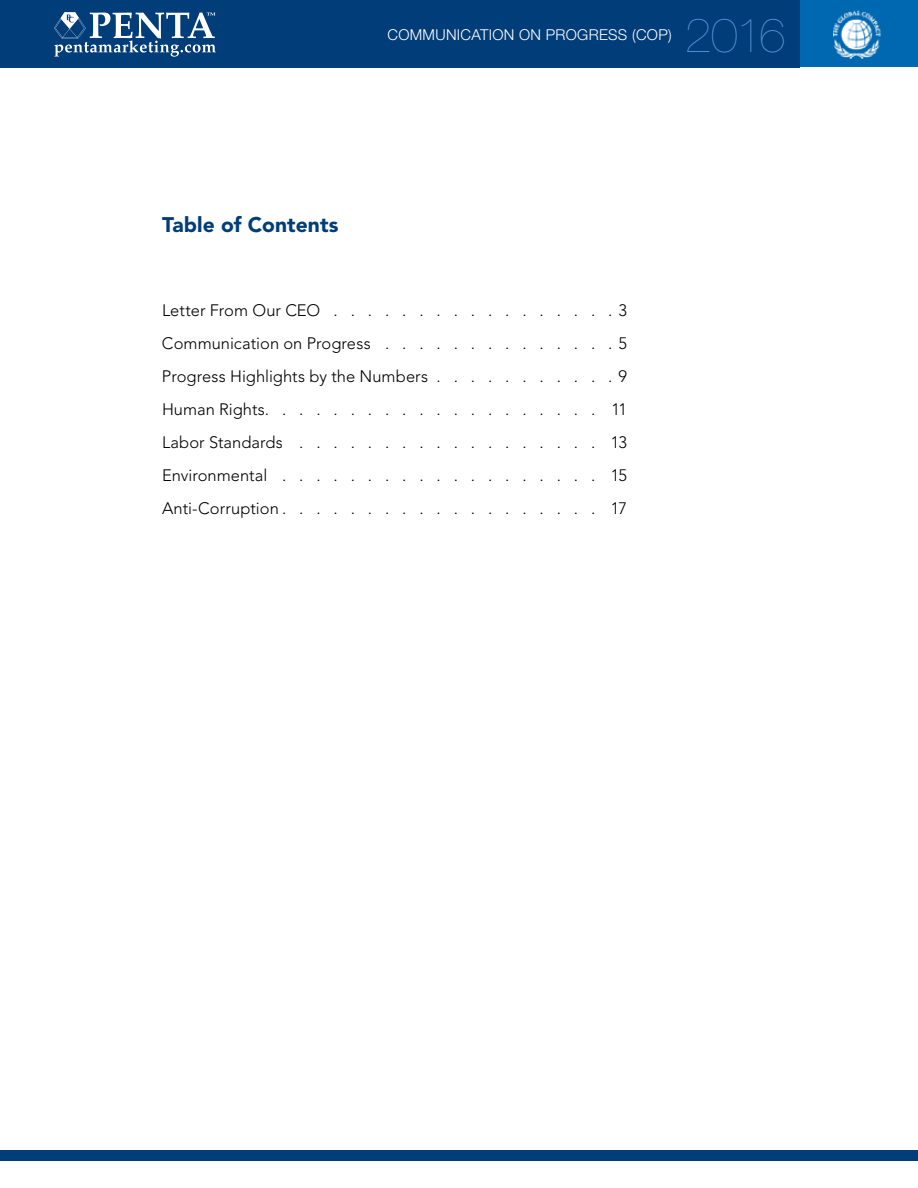
<style>
.page{position:relative;width:918px;height:1188px;background:#fff}
.page>*{position:absolute;margin:0;border:0;box-sizing:border-box;transform-origin:0 0}
.t1{font:200 48px "Helvetica Neue LT Std";color:#5091cd}
.t2{font:900 21px "Avenir LT Std";color:#003d79}
.t3{font:300 16.5px/33px "Avenir LT Std";color:#000}
.t4{font:300 15px "Helvetica Neue LT Std";letter-spacing:.02em;color:#fff}
</style>
<div class="page">
<div style="left:799px;top:0;width:119px;height:67px;background:#0067b1"></div>
<div style="left:0;top:0;width:799px;height:67px;background:#003d79"></div>
<img style="left:834px;top:11px;width:47px;height:47px">
<svg style="left:54px;top:12px;width:162px;height:45px"></svg>
<div style="left:0;top:1150px;width:918px;height:11px;background:#003d79"></div>
<p class="t4" style="left:388px;top:25px;width:286px">COMMUNICATION ON PROGRESS (COP)</p>
<h1 class="t1" style="left:685px;top:7px;width:103px">2016</h1>
<p class="t2" style="left:162px;top:212px;width:178px">Table of Contents</p>
<p class="t3" style="left:162px;top:294px;width:467px">Letter From Our CEO . . . . . . . . . . . . . . . . . 3<br>Communication on Progress . . . . . . . . . . . . .</p>
<p class="t3" style="left:618px;top:327px;width:10px">5</p>
<p class="t3" style="left:162px;top:360px;width:431px">Progress Highlights by the Numbers . . . . . . . . . .</p>
<p class="t3" style="left:162px;top:360px;width:467px;text-align:right">9<br>Human Rights. . . . . . . . . . . . . . . . . . . . 11<br>Labor Standards . . . . . . . . . . . . . . . . . . 13<br>Environmental . . . . . . . . . . . . . . . . . . . 15<br>17</p>
</div>
